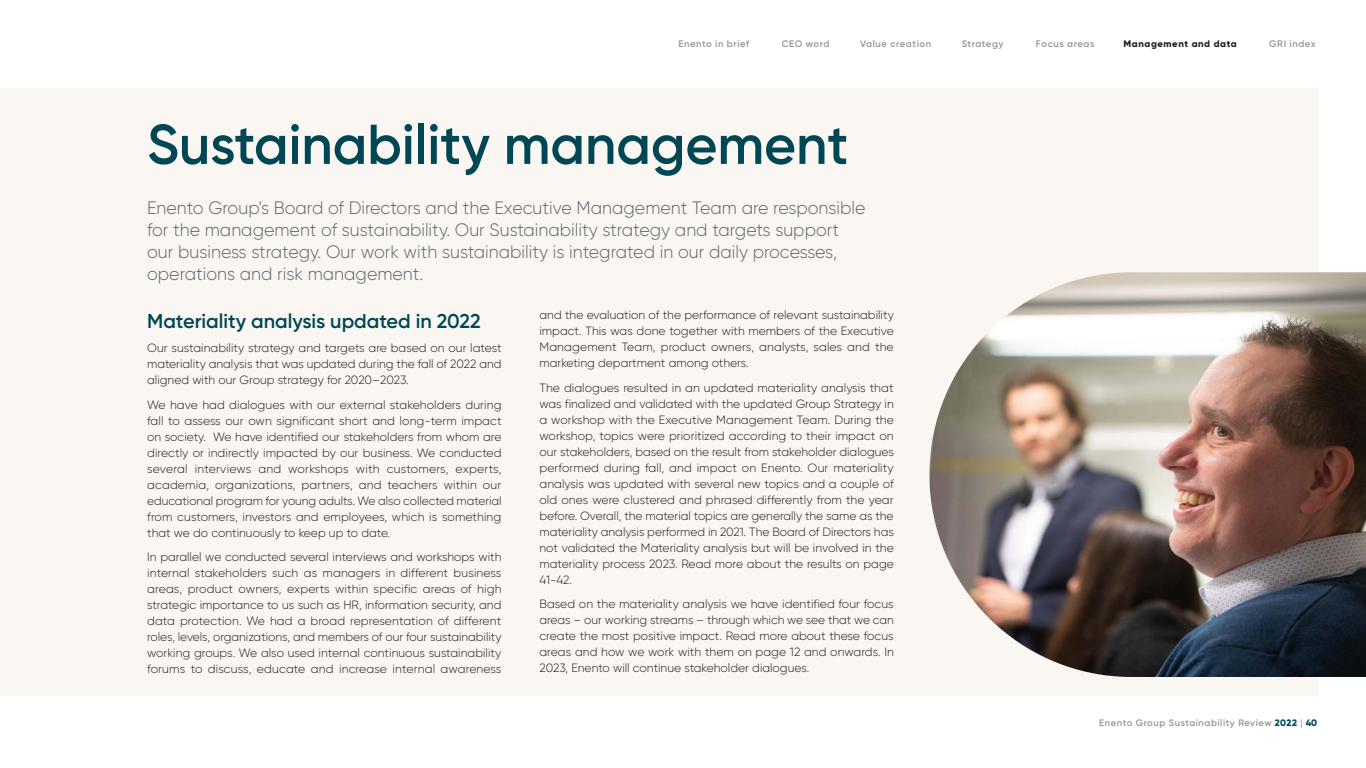
<style>
.page{position:relative;width:1366px;height:768px;background:#fff}
.page>*{position:absolute;margin:0;border:0;box-sizing:border-box;transform-origin:0 0}
.H1_Ocean-2{font:600 56px "Gilroy";color:#004755}
.Leipäteksti_12pt{font:600 20px "Gilroy";color:#004755}
.Ingressi{font:300 18px/22px "Gilroy";color:#636366}
.Leipäteksti_12pt-2{font:300 12px/16px "Gilroy";color:#231f20;text-align:justify}
.t1{font:600 9.5px "Gilroy";letter-spacing:.06em;color:#939598}
.t2{font:800 9.5px "Gilroy";letter-spacing:.06em;color:#231f20}
.t3{font:600 9.4px "Gilroy";letter-spacing:.06em;color:#939598}
.s1{font-weight:800;color:#004755}
.s2{font-weight:300;color:#636366}
</style>
<div class="page">
<div style="left:0;top:88px;width:1318px;height:608px;background:#faf7f3"></div>
<img style="left:929px;top:272px;width:437px;height:405px">
<p class="t1" style="left:678px;top:38px;width:72px">Enento in brief</p>
<p class="t1" style="left:782px;top:38px;width:49px">CEO word</p>
<p class="t1" style="left:860px;top:38px;width:72px">Value creation</p>
<p class="t1" style="left:962px;top:38px;width:43px">Strategy</p>
<p class="t1" style="left:1036px;top:38px;width:60px">Focus areas</p>
<p class="t2" style="left:1124px;top:38px;width:115px">Management and data</p>
<p class="t1" style="left:1269px;top:38px;width:48px">GRI index</p>
<p class="H1_Ocean-2" style="left:147px;top:110px;width:703px">Sustainability management</p>
<p class="Ingressi" style="left:147px;top:197px;width:720px">Enento Group’s Board of Directors and the Executive Management Team are responsible for the management of sustainability. Our Sustainability strategy and targets support our business strategy. Our work with sustainability is integrated in our daily processes, operations and risk management.</p>
<p class="Leipäteksti_12pt-2" style="left:540px;top:307px;width:356px">and the evaluation of the performance of relevant sustainability impact. This was done together with members of the Executive Management Team, product owners, analysts, sales and the marketing department among others.</p>
<p class="Leipäteksti_12pt-2" style="left:540px;top:379px;width:356px">The dialogues resulted in an updated materiality analysis that was finalized and validated with the updated Group Strategy in a workshop with the Executive Management Team. During the workshop, topics were prioritized according to their impact on our stakeholders, based on the result from stakeholder dialogues performed during fall, and impact on Enento. Our materiality analysis was updated with several new topics and a couple of old ones were clustered and phrased differently from the year before. Overall, the material topics are generally the same as the materiality analysis performed in 2021. The Board of Directors has not validated the Materiality analysis but will be involved in the materiality process 2023. Read more about the results on page 41-42.</p>
<p class="Leipäteksti_12pt-2" style="left:540px;top:596px;width:356px">Based on the materiality analysis we have identified four focus areas – our working streams – through which we see that we can create the most positive impact. Read more about these focus areas and how we work with them on page 12 and onwards. In 2023, Enento will continue stakeholder dialogues.</p>
<p class="Leipäteksti_12pt" style="left:147px;top:308px;width:335px">Materiality analysis updated in 2022</p>
<p class="Leipäteksti_12pt-2" style="left:147px;top:340px;width:356px">Our sustainability strategy and targets are based on our latest materiality analysis that was updated during the fall of 2022 and aligned with our Group strategy for 2020–2023.</p>
<p class="Leipäteksti_12pt-2" style="left:147px;top:396px;width:356px">We have had dialogues with our external stakeholders during fall to assess our own significant short and long-term impact on society. We have identified our stakeholders from whom are directly or indirectly impacted by our business. We conducted several interviews and workshops with customers, experts, academia, organizations, partners, and teachers within our educational program for young adults. We also collected material from customers, investors and employees, which is something that we do continuously to keep up to date.</p>
<p class="Leipäteksti_12pt-2" style="left:147px;top:549px;width:356px">In parallel we conducted several interviews and workshops with internal stakeholders such as managers in different business areas, product owners, experts within specific areas of high strategic importance to us such as HR, information security, and data protection. We had a broad representation of different roles, levels, organizations, and members of our four sustainability working groups. We also used internal continuous sustainability forums to discuss, educate and increase internal awareness</p>
<p class="t3" style="left:1099px;top:716px;width:219px">Enento Group Sustainability Review <span class="s1">2022</span> <span class="s2">|</span> <span class="s1">40</span></p>
</div>
